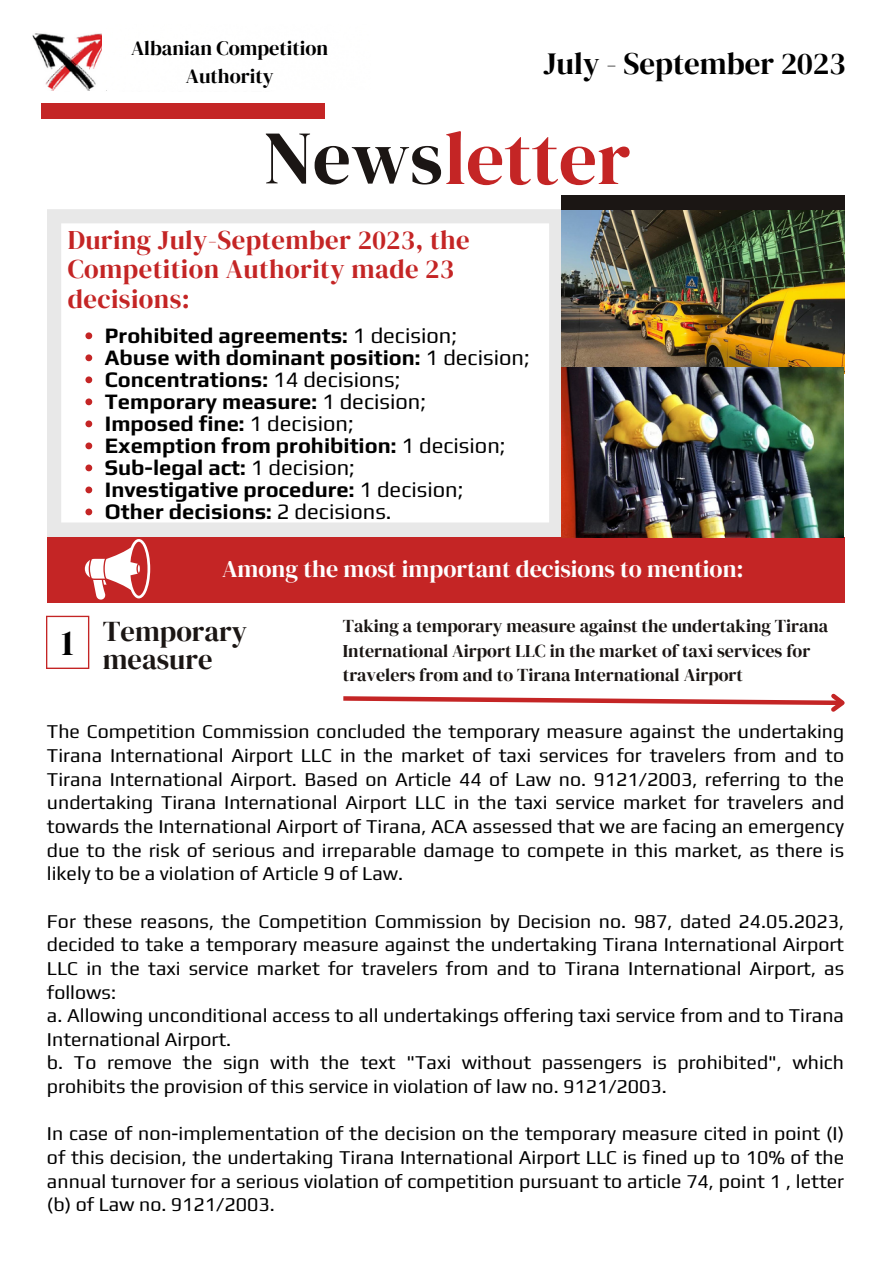
<style>
.page{position:relative;width:893px;height:1264px;background:#fff}
.page>*{position:absolute;margin:0;border:0;box-sizing:border-box;transform-origin:0 0}
.t1{font:75.45px "DM Serif Display";color:#c42525}
.t2{font:36.3px "DM Serif Display";color:#000}
.t3{font:30.9px "DM Serif Display";color:#000}
.t4{font:28.5px/28.2px "DM Serif Display";color:#1b1614}
.t5{font:26.7px/29.5px "DM Serif Display";letter-spacing:.015em;color:#c42525}
.t6{font:24px "DM Serif Display";color:#fefefe}
.t7{font:700 21.9px "Play";color:#000}
.t8{font:20.25px/28.2px "DM Serif Display";color:#000;text-align:center}
.t9{font:19.5px/23.7px "Play";color:#000;text-align:justify}
.t10{font:18px/24.8px "DM Serif Display";color:#1b1614}
.s1{color:#1b1614}
.s2{font-weight:400}
</style>
<div class="page">
<div style="left:41px;top:103px;width:283px;height:15px;background:#c42525"></div>
<svg style="left:47px;top:209px;width:514px;height:328px"></svg>
<div style="left:561px;top:195px;width:283px;height:15px;background:#1b1614"></div>
<svg style="left:46px;top:615px;width:43px;height:54px"></svg>
<svg style="left:343px;top:693px;width:502px;height:19px"></svg>
<img style="left:561px;top:210px;width:283px;height:164px">
<div style="left:47px;top:537px;width:797px;height:65px;background:#c42525"></div>
<svg style="left:85px;top:539px;width:65px;height:61px"></svg>
<img style="left:561px;top:367px;width:282px;height:170px">
<svg style="left:85px;top:332px;width:7px;height:7px"></svg>
<svg style="left:85px;top:354px;width:7px;height:7px"></svg>
<svg style="left:85px;top:376px;width:7px;height:7px"></svg>
<svg style="left:85px;top:398px;width:7px;height:7px"></svg>
<svg style="left:85px;top:420px;width:7px;height:7px"></svg>
<svg style="left:85px;top:442px;width:7px;height:7px"></svg>
<svg style="left:85px;top:464px;width:7px;height:7px"></svg>
<svg style="left:85px;top:486px;width:7px;height:7px"></svg>
<svg style="left:85px;top:508px;width:7px;height:7px"></svg>
<img style="left:32px;top:33px;width:70px;height:58px">
<h5 class="t8" style="left:131px;top:34px;width:199px">Albanian Competition<br>Authority</h5>
<p class="t3" style="left:543px;top:42px;width:304px">July - September 2023</p>
<h5 class="t1" style="left:263px;top:106px;width:368px"><span class="s1">News</span>letter</h5>
<h2 class="t5" style="left:68px;top:224px;width:403px">During July-September 2023, the<br>Competition Authority made 23 decisions:</h2>
<h1 class="t7" style="left:105px;top:322px;width:353px">Prohibited agreements: <span class="s2">1 decision;</span></h1>
<h1 class="t7" style="left:105px;top:344px;width:426px">Abuse with dominant position: <span class="s2">1 decision;</span></h1>
<h3 class="t7" style="left:105px;top:366px;width:297px">Concentrations: <span class="s2">14 decisions;</span></h3>
<p class="t7" style="left:105px;top:388px;width:323px">Temporary measure: <span class="s2">1 decision;</span></p>
<p class="t7" style="left:105px;top:410px;width:250px">Imposed fine: <span class="s2">1 decision;</span></p>
<p class="t7" style="left:105px;top:432px;width:402px">Exemption from prohibition: <span class="s2">1 decision;</span></p>
<p class="t7" style="left:105px;top:454px;width:251px">Sub-legal act: <span class="s2">1 decision;</span></p>
<p class="t7" style="left:105px;top:476px;width:360px">Investigative procedure: <span class="s2">1 decision;</span></p>
<p class="t7" style="left:105px;top:498px;width:288px">Other decisions: <span class="s2">2 decisions.</span></p>
<p class="t2" style="left:61px;top:617px;width:14px">1</p>
<p class="t6" style="left:222px;top:552px;width:523px">Among the most important decisions to mention:</p>
<p class="t4" style="left:103px;top:616px;width:146px">Temporary measure</p>
<h4 class="t10" style="left:343px;top:613px;width:487px">Taking a temporary measure against the undertaking Tirana<br>International Airport LLC in the market of taxi services for travelers from and to Tirana International Airport</h4>
<p class="t9" style="left:47px;top:719px;width:798px">The Competition Commission concluded the temporary measure against the undertaking Tirana International Airport LLC in the market of taxi services for travelers from and to Tirana International Airport. Based on Article 44 of Law no. 9121/2003, referring to the undertaking Tirana International Airport LLC in the taxi service market for travelers and towards the International Airport of Tirana, ACA assessed that we are facing an emergency due to the risk of serious and irreparable damage to compete in this market, as there is likely to be a violation of Article 9 of Law.</p>
<p class="t9" style="left:47px;top:908px;width:798px;text-align:left">For these reasons, the Competition Commission by Decision no. 987, dated 24.05.2023, decided to take a temporary measure against the undertaking Tirana International Airport LLC in the taxi service market for travelers from and to Tirana International Airport, as follows:<br>a. Allowing unconditional access to all undertakings offering taxi service from and to Tirana International Airport.<br>b. To remove the sign with the text "Taxi without passengers is prohibited", which prohibits the provision of this service in violation of law no. 9121/2003.</p>
<p class="t9" style="left:47px;top:1121px;width:798px">In case of non-implementation of the decision on the temporary measure cited in point (I) of this decision, the undertaking Tirana International Airport LLC is fined up to 10% of the annual turnover for a serious violation of competition pursuant to article 74, point 1 , letter (b) of Law no. 9121/2003.</p>
</div>
